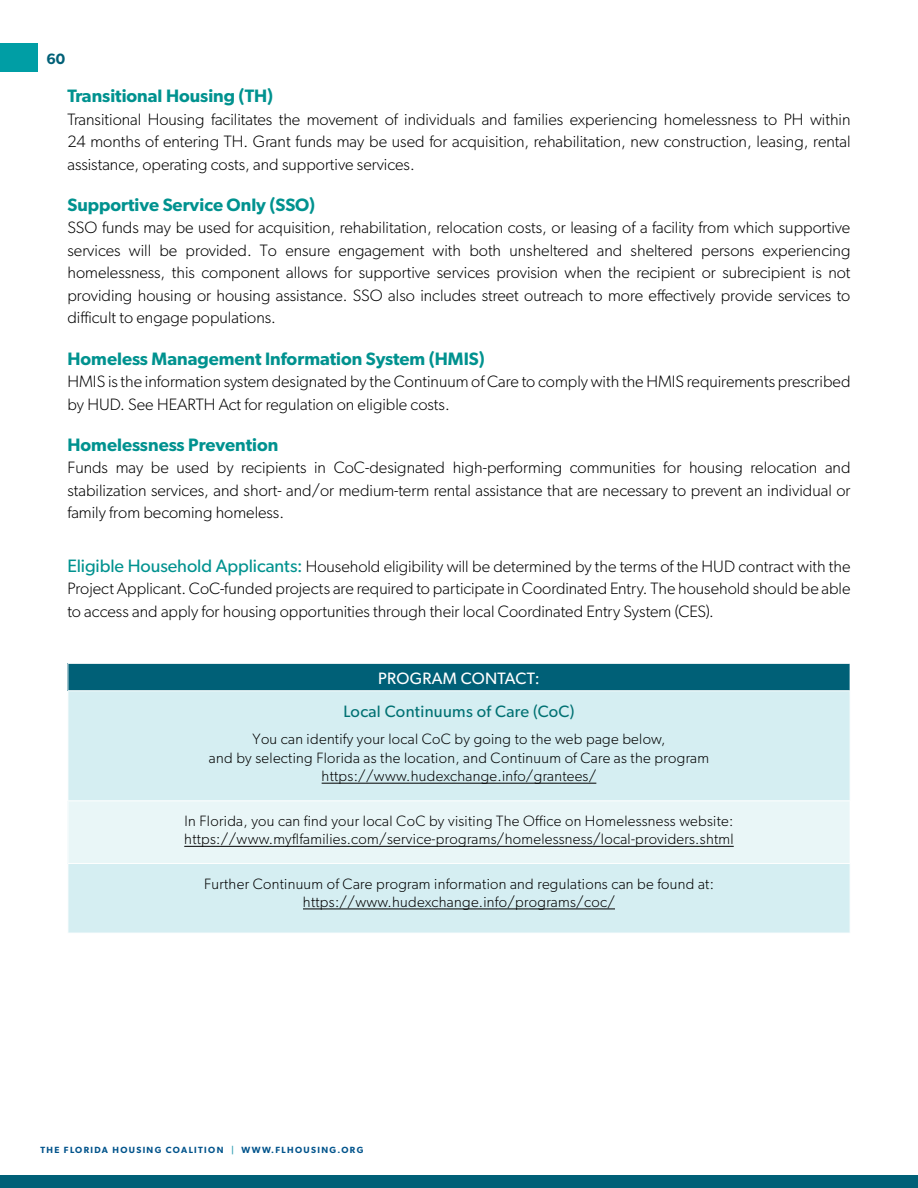
<style>
.page{position:relative;width:918px;height:1188px;background:#fff}
.page>*{position:absolute;margin:0;border:0;box-sizing:border-box;transform-origin:0 0}
.t1{font:600 18px "Gibson";color:#00928f}
.t2{font:300 16.5px/22.5px "Gibson";color:#000;text-align:justify}
.t3{font:16.5px "Gibson";letter-spacing:.02em;color:#007173}
.t4{font:16.5px "Gibson";letter-spacing:.02em;color:#fff}
.t5{font:300 15px/18px "Gibson";letter-spacing:.02em;color:#000;text-align:center}
.t6{font:600 15px "Gibson";color:#006077}
.t7{font:600 9px "Gibson";letter-spacing:.15em;color:#00538b}
.s1{font-weight:400;font-size:18px;color:#00928f}
.s2{color:#40a5b8}
</style>
<div class="page">
<div style="left:0;top:44px;width:38px;height:28px;background:#009ea5"></div>
<div style="left:0;top:1175px;width:918px;height:13px;background:#006077"></div>
<div style="left:68px;top:663px;width:782px;height:28px;background:#006077"></div>
<div style="left:69px;top:691px;width:781px;height:242px;background:#d5eef2"></div>
<div style="left:68px;top:801px;width:782px;height:62px;background:#e9f6f7"></div>
<hr style="left:68px;top:663px;width:782px;height:1px;background:#fff">
<svg style="left:68px;top:664px;width:1px;height:26px"></svg>
<hr style="left:68px;top:690px;width:782px;height:1px;background:#fff">
<hr style="left:68px;top:800px;width:782px;height:1px;background:#fff">
<hr style="left:68px;top:801px;width:1px;height:62px;background:#fff">
<hr style="left:68px;top:863px;width:782px;height:1px;background:#fff">
<hr style="left:322px;top:783px;width:274px;height:1px;background:#000">
<hr style="left:184px;top:846px;width:550px;height:1px;background:#000">
<hr style="left:303px;top:909px;width:312px;height:1px;background:#000">
<p class="t6" style="left:46px;top:50px;width:20px">60</p>
<p class="t1" style="left:68px;top:85px;width:207px">Transitional Housing (TH)</p>
<p class="t2" style="left:68px;top:108px;width:785px">Transitional Housing facilitates the movement of individuals and families experiencing homelessness to PH within 24 months of entering TH. Grant funds may be used for acquisition, rehabilitation, new construction, leasing, rental assistance, operating costs, and supportive services.</p>
<p class="t1" style="left:68px;top:194px;width:249px">Supportive Service Only (SSO)</p>
<p class="t2" style="left:68px;top:216px;width:785px">SSO funds may be used for acquisition, rehabilitation, relocation costs, or leasing of a facility from which supportive services will be provided. To ensure engagement with both unsheltered and sheltered persons experiencing homelessness, this component allows for supportive services provision when the recipient or subrecipient is not providing housing or housing assistance. SSO also includes street outreach to more effectively provide services to difficult to engage populations.</p>
<p class="t1" style="left:68px;top:348px;width:419px">Homeless Management Information System (HMIS)</p>
<p class="t2" style="left:68px;top:370px;width:784px">HMIS is the information system designated by the Continuum of Care to comply with the HMIS requirements prescribed by HUD. See HEARTH Act for regulation on eligible costs.</p>
<p class="t1" style="left:68px;top:434px;width:212px">Homelessness Prevention</p>
<p class="t2" style="left:68px;top:456px;width:785px">Funds may be used by recipients in CoC-designated high-performing communities for housing relocation and stabilization services, and short- and/or medium-term rental assistance that are necessary to prevent an individual or family from becoming homeless.</p>
<p class="t2" style="left:68px;top:554px;width:785px"><span class="s1">Eligible Household Applicants:</span> Household eligibility will be determined by the terms of the HUD contract with the Project Applicant. CoC-funded projects are required to participate in Coordinated Entry. The household should be able to access and apply for housing opportunities through their local Coordinated Entry System (CES).</p>
<p class="t4" style="left:378px;top:668px;width:163px">PROGRAM CONTACT:</p>
<p class="t3" style="left:343px;top:702px;width:233px">Local Continuums of Care (CoC)</p>
<p class="t5" style="left:209px;top:729px;width:502px;line-height:19.5px">You can identify your local CoC by going to the web page below,<br>and by selecting Florida as the location, and Continuum of Care as the program</p>
<p class="t5" style="left:322px;top:767px;width:276px">https://www. hudexchange. info/grantees/</p>
<p class="t5" style="left:184px;top:812px;width:551px;text-align:left">In Florida, you can find your local CoC by visiting The Office on Homelessness website: https://www. myflfamilies.com/service-programs/homelessness/local-providers.shtml</p>
<p class="t5" style="left:204px;top:875px;width:512px">Further Continuum of Care program information and regulations can be found at: https://www. hudexchange. info/programs/coc/</p>
<p class="t7" style="left:40px;top:1144px;width:324px">THE FLORIDA HOUSING COALITION <span class="s2">|</span> WWW.FLHOUSING.ORG</p>
</div>
